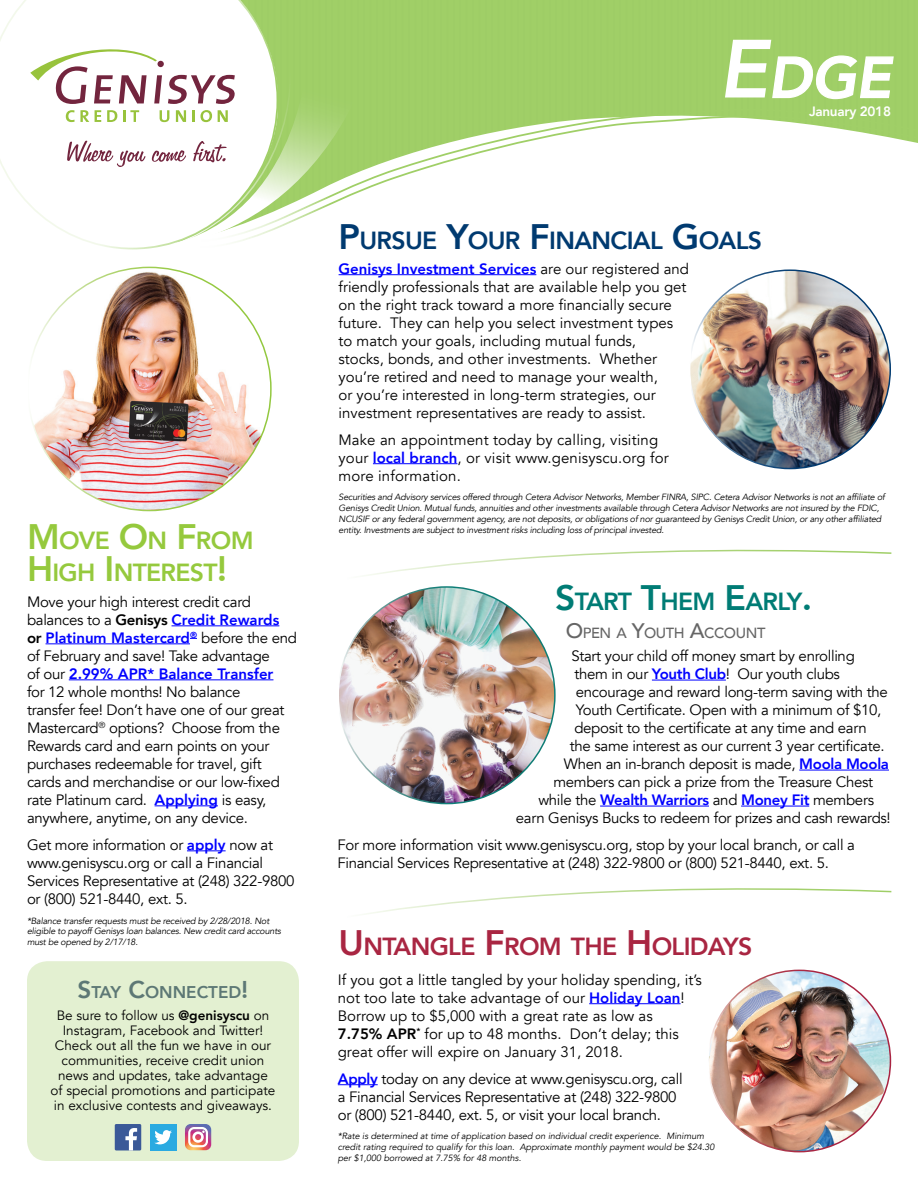
<style>
.page{position:relative;width:918px;height:1188px;background:#fff}
.page>*{position:absolute;margin:0;border:0;box-sizing:border-box;transform-origin:0 0}
.t1{font:italic 800 57.15px "Avenir";color:#fff}
.t2{font:800 24.75px "Avenir";letter-spacing:-.03em;color:#003a70}
.t3{font:800 24.75px "Avenir";letter-spacing:-.03em;color:#a92642}
.t4{font:800 24.75px/31.8px "Avenir";letter-spacing:-.03em;color:#95c93d}
.t5{font:800 24.75px "Avenir";letter-spacing:-.03em;color:#007c75}
.t6{font:800 16.95px "Avenir";color:#5d7875}
.t7{font:15px/18px "Avenir";letter-spacing:-.02em;color:#000}
.t8{font:15px/18px "Avenir";color:#000}
.t9{font:15px/18px "Avenir";letter-spacing:.01em;color:#000}
.t10{font:800 15px "Avenir";letter-spacing:-.02em;color:#00f}
.t11{font:500 14.7px "Avenir";letter-spacing:-.03em;color:#666}
.t12{font:13.5px/15px "Avenir";color:#000;text-align:center}
.t13{font:800 13.5px "Avenir";letter-spacing:-.02em;color:#fff}
.t14{font:italic 9px/10.8px "Avenir";letter-spacing:-.02em;color:#000}
.t15{font:italic 9px/10.8px "Avenir";color:#000}
.s1{font-size:35.4px}
.s2{font-weight:800}
.s3{font-weight:800;color:#00f}
.s4{font-size:24.3px}
.s5{font-size:81.6px}
.s6{font-size:21px}
.s7{font-weight:400;color:#000}
</style>
<div class="page">
<div style="left:27px;top:961px;width:272px;height:200px;background:#e3f0d1;border-radius:20px"></div>
<div style="left:278px;top:0;width:640px;height:99px;background:#a0cf67"></div>
<svg style="left:125px;top:80px;width:238px;height:170px"></svg>
<svg style="left:0;top:0;width:278px;height:249px"></svg>
<div style="left:291px;top:99px;width:627px;height:6px;background:#a0cf67"></div>
<svg style="left:195px;top:105px;width:723px;height:143px"></svg>
<svg style="left:30px;top:49px;width:261px;height:197px"></svg>
<svg style="left:771px;top:55px;width:124px;height:45px;background:#add57d"></svg>
<hr style="left:339px;top:274px;width:197px;height:1px;background:#00f">
<hr style="left:373px;top:463px;width:84px;height:1px;background:#00f">
<div style="left:115px;top:1124px;width:26px;height:26px;background:#3b5998"></div>
<svg style="left:125px;top:1128px;width:12px;height:22px"></svg>
<div style="left:150px;top:1124px;width:26px;height:26px;background:#2aaae1"></div>
<svg style="left:154px;top:1130px;width:18px;height:14px"></svg>
<svg style="left:185px;top:1124px;width:26px;height:26px"></svg>
<img style="left:692px;top:272px;width:198px;height:197px">
<svg style="left:364px;top:549px;width:528px;height:27px"></svg>
<svg style="left:364px;top:888px;width:528px;height:27px"></svg>
<hr style="left:652px;top:680px;width:74px;height:1px;background:#00f">
<hr style="left:799px;top:770px;width:90px;height:1px;background:#00f">
<hr style="left:600px;top:806px;width:109px;height:1px;background:#00f">
<hr style="left:741px;top:806px;width:68px;height:1px;background:#00f">
<img style="left:338px;top:587px;width:217px;height:217px;border-radius:108px">
<hr style="left:589px;top:1003px;width:92px;height:1px;background:#00f">
<hr style="left:338px;top:1084px;width:40px;height:1px;background:#00f">
<img style="left:710px;top:970px;width:180px;height:182px">
<img style="left:28px;top:267px;width:243px;height:244px;border-radius:122px">
<hr style="left:172px;top:625px;width:107px;height:1px;background:#00f">
<hr style="left:46px;top:643px;width:144px;height:1px;background:#00f">
<hr style="left:69px;top:679px;width:204px;height:1px;background:#00f">
<hr style="left:155px;top:805px;width:63px;height:1px;background:#00f">
<hr style="left:187px;top:850px;width:39px;height:1px;background:#00f">
<p class="t4" style="left:27px;top:525px;width:228px"><span class="s1">M</span> OVE <span class="s1">O</span>N <span class="s1">F</span>ROM<br><span class="s1">H</span> IGH <span class="s1">I</span> NTEREST<span class="s1">!</span></p>
<p class="t7" style="left:27px;top:593px;width:271px">Move your high interest credit card balances to a <span class="s2">Genisys</span> <span class="s3">Credit Rewards </span><span class="s2">or</span> <span class="s3">Platinum Mastercard</span><sup>®</sup> before the end of February and save! Take advantage<br>of our <span class="s3">2.99% APR* Balance Transfer<br></span>for 12 whole months! No balance<br>transfer fee! Don’t have one of our great Mastercard<sup>®</sup> options? Choose from the Rewards card and earn points on your purchases redeemable for travel, gift cards and merchandise or our low-fixed rate Platinum card. <span class="s3">Applying</span> is easy, anywhere, anytime, on any device.</p>
<p class="t7" style="left:27px;top:836px;width:269px">Get more information or <span class="s3">apply</span> now at www.genisyscu.org or call a Financial Services Representative at (248) 322-9800 or (800) 521-8440, ext. 5.</p>
<p class="t14" style="left:27px;top:915px;width:255px">*Balance transfer requests must be received by 2/28/2018. Not eligible to payoff Genisys loan balances. New credit card accounts must be opened by 2/17/18.</p>
<p class="t6" style="left:78px;top:979px;width:172px"><span class="s4">S</span>TAY <span class="s4">C</span>ONNECTED<span class="s4">!</span></p>
<p class="t12" style="left:51px;top:1008px;width:226px">Be sure to follow us <span class="s2">@genisyscu</span> on Instagram, Facebook and Twitter!<br>Check out all the fun we have in our communities, receive credit union news and updates, take advantage of special promotions and participate in exclusive contests and giveaways.</p>
<p class="t1" style="left:719px;top:44px;width:172px"><span class="s5">E</span>dge</p>
<p class="t13" style="left:809px;top:100px;width:83px">January 2018</p>
<p class="t2" style="left:339px;top:221px;width:423px"><span class="s1">P</span>URSUE <span class="s1">Y</span>OUR <span class="s1">F</span>INANCIAL <span class="s1">G</span>OALS</p>
<p class="t8" style="left:339px;top:260px;width:352px"><span class="s3">Genisys Investment Services</span> are our registered and friendly professionals that are available help you get on the right track toward a more financially secure future. They can help you select investment types to match your goals, including mutual funds,<br>stocks, bonds, and other investments. Whether you’re retired and need to manage your wealth,<br>or you’re interested in long-term strategies, our investment representatives are ready to assist.</p>
<p class="t9" style="left:339px;top:431px;width:332px">Make an appointment today by calling, visiting your <span class="s3">local branch</span>, or visit www.genisyscu.org for more information.</p>
<p class="t14" style="left:339px;top:492px;width:548px">Securities and Advisory services offered through Cetera Advisor Networks, Member FINRA, SIPC. Cetera Advisor Networks is not an affiliate of Genisys Credit Union. Mutual funds, annuities and other investments available through Cetera Advisor Networks are not insured by the FDIC, NCUSIF or any federal government agency, are not deposits, or obligations of nor guaranteed by Genisys Credit Union, or any other affiliated entity. Investments are subject to investment risks including loss of principal invested.</p>
<p class="t5" style="left:555px;top:582px;width:258px"><span class="s1">S</span>TART <span class="s1">T</span>HEM <span class="s1">E</span>ARLY<span class="s1">.</span></p>
<p class="t11" style="left:566px;top:621px;width:201px"><span class="s6">O</span>PEN A <span class="s6">Y</span>OUTH <span class="s6">A</span>CCOUNT</p>
<p class="t7" style="left:571px;top:647px;width:285px">Start your child off money smart by enrolling</p>
<p class="t7" style="left:574px;top:665px;width:267px">them in our <span class="s3">Youth Club</span>! Our youth clubs</p>
<p class="t7" style="left:576px;top:683px;width:314px">encourage and reward long-term saving with the</p>
<p class="t7" style="left:576px;top:701px;width:307px">Youth Certificate. Open with a minimum of $10,</p>
<p class="t7" style="left:574px;top:719px;width:294px">deposit to the certificate at any time and earn</p>
<p class="t7" style="left:570px;top:737px;width:316px">the same interest as our current 3 year certificate.</p>
<p class="t7" style="left:564px;top:755px;width:327px">When an in-branch deposit is made, <span class="s3">Moola Moola</span></p>
<p class="t7" style="left:553px;top:773px;width:321px">members can pick a prize from the Treasure Chest</p>
<p class="t10" style="left:538px;top:788px;width:337px"><span class="s7">while the</span> Wealth Warriors <span class="s7">and</span> Money Fit <span class="s7">members</span></p>
<p class="t7" style="left:516px;top:809px;width:376px">earn Genisys Bucks to redeem for prizes and cash rewards!</p>
<p class="t7" style="left:337px;top:836px;width:519px">For more information visit www.genisyscu.org, stop by your local branch, or call a<br>Financial Services Representative at (248) 322-9800 or (800) 521-8440, ext. 5.</p>
<p class="t3" style="left:339px;top:927px;width:413px"><span class="s1">U</span> NTANGLE <span class="s1">F</span>ROM THE <span class="s1">H</span> OLIDAYS</p>
<p class="t8" style="left:338px;top:971px;width:366px">If you got a little tangled by your holiday spending, it’s not too late to take advantage of our <span class="s3">Holiday Loan</span>!<br>Borrow up to $5,000 with a great rate as low as<br><span class="s2">7.75% APR</span><sup>*</sup> for up to 48 months. Don’t delay; this great offer will expire on January 31, 2018.</p>
<p class="t7" style="left:338px;top:1070px;width:346px"><span class="s3">Apply</span> today on any device at www.genisyscu.org, call a Financial Services Representative at (248) 322-9800 or (800) 521-8440, ext. 5, or visit your local branch.</p>
<p class="t15" style="left:338px;top:1131px;width:378px">*Rate is determined at time of application based on individual credit experience. Minimum credit rating required to qualify for this loan. Approximate monthly payment would be $24.30 per $1,000 borrowed at 7.75% for 48 months.</p>
</div>
